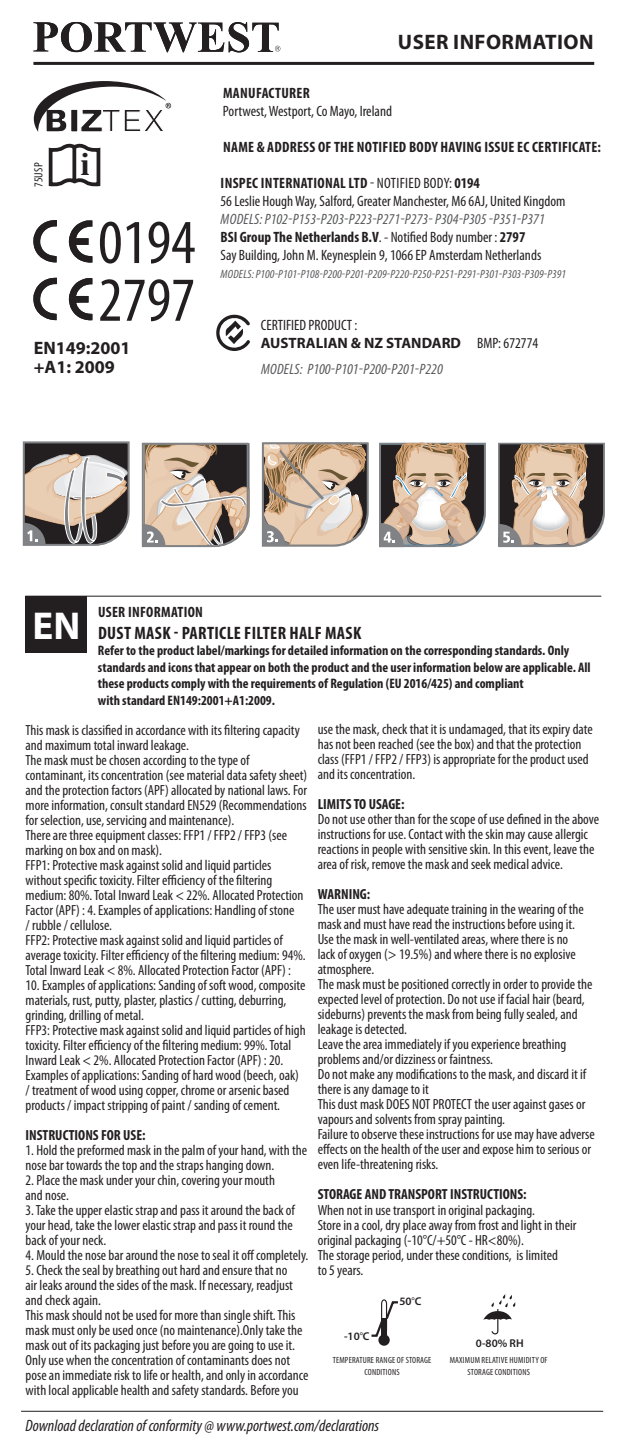
<style>
.page{position:relative;width:630px;height:1446px;background:#fff}
.page>*{position:absolute;margin:0;border:0;box-sizing:border-box;transform-origin:0 0}
.t1{font:condensed 63px/57.6px "Myriad Pro";color:#231f20}
.t2{font:700 39px "Myriad Pro";color:#fff}
.t3{font:700 32.4px "Times";color:#231f20}
.t4{font:700 21px "Myriad Pro";letter-spacing:.02em;color:#231f20}
.t5{font:700 condensed 18px "Myriad Pro";letter-spacing:.02em;color:#231f20}
.t6{font:700 18px/18.6px "Myriad Pro";color:#231f20}
.t7{font:italic condensed 16.5px "Myriad Pro";color:#231f20}
.t8{font:condensed 15px/18px "Myriad Pro";color:#231f20}
.t9{font:700 condensed 15px "Myriad Pro";letter-spacing:.02em;color:#231f20}
.t10{font:italic condensed 15px "Myriad Pro";letter-spacing:.005em;color:#57585a}
.t11{font:condensed 14.7px/15px "Myriad Pro";color:#231f20}
.t12{font:700 condensed 14.7px "Myriad Pro";color:#231f20}
.t13{font:700 condensed 13.8px/16.5px "Myriad Pro";color:#231f20}
.t14{font:italic condensed 12px "Myriad Pro";color:#57585a}
.t15{font:condensed 12px "Myriad Pro";letter-spacing:.015em;color:#231f20}
.t16{font:600 11.4px "Myriad Pro";color:#231f20}
.t17{font:condensed 9px/12px "Myriad Pro";letter-spacing:.02em;color:#231f20;text-align:center}
.s1{font-weight:700}
.s2{font-style:italic;color:#57585a}
.s3{font-weight:700;font-stretch:normal}
.s4{font-weight:400;font-stretch:condensed}
</style>
<div class="page">
<svg style="left:216px;top:314px;width:34px;height:37px"></svg>
<svg style="left:483px;top:1294px;width:32px;height:40px"></svg>
<div style="left:378px;top:1334px;width:11px;height:11px;background:#231f20;border-radius:50%"></div>
<svg style="left:371px;top:1299px;width:27px;height:39px"></svg>
<div style="left:26px;top:596px;width:61px;height:57px;background:#231f20"></div>
<hr style="left:25px;top:596px;width:576px;height:1px;background:#231f20">
<hr style="left:33px;top:62px;width:561px;height:3px;background:#231f20">
<svg style="left:33px;top:22px;width:247px;height:30px"></svg>
<svg style="left:48px;top:143px;width:53px;height:44px"></svg>
<svg style="left:33px;top:220px;width:59px;height:43px"></svg>
<svg style="left:34px;top:81px;width:137px;height:51px"></svg>
<svg style="left:261px;top:442px;width:108px;height:105px;background:#c4af9b"></svg>
<svg style="left:141px;top:442px;width:109px;height:106px;background:#b3a395"></svg>
<svg style="left:22px;top:441px;width:108px;height:105px;background:#9a918a"></svg>
<svg style="left:498px;top:442px;width:106px;height:105px;background:#a18e7e"></svg>
<div style="left:541px;top:501px;width:16px;height:19px;background:#fff;border-radius:3px"></div>
<svg style="left:379px;top:442px;width:107px;height:106px;background:#a79586"></svg>
<div style="left:422px;top:501px;width:16px;height:19px;background:#fff;border-radius:3px"></div>
<hr style="left:21px;top:1410px;width:582px;height:1px;background:#231f20">
<svg style="left:33px;top:278px;width:59px;height:42px"></svg>
<p class="t15" style="left:32px;top:187px;width:26px;rotate:-90deg">75USP</p>
<h3 class="t3" style="left:81px;top:133px;width:10px">i</h3>
<h1 class="t1" style="left:98px;top:215px;width:99px">0194<br>2797</h1>
<p class="t6" style="left:34px;top:339px;width:98px">EN149:2001 +A1: 2009</p>
<h3 class="t4" style="left:398px;top:30px;width:197px">USER INFORMATION</h3>
<p class="t9" style="left:223px;top:85px;width:88px">MANUFACTURER</p>
<p class="t8" style="left:223px;top:102px;width:170px">Portwest, Westport, Co Mayo, Ireland</p>
<p class="t9" style="left:223px;top:139px;width:379px">NAME &amp; ADDRESS OF THE NOTIFIED BODY HAVING ISSUE EC CERTIFICATE:</p>
<p class="t8" style="left:220px;top:174px;width:346px"><span class="s1">INSPEC INTERNATIONAL LTD</span> - NOTIFIED BODY: <span class="s1">0194<br></span>56 Leslie Hough Way, Salford, Greater Manchester, M6 6AJ, United Kingdom</p>
<p class="t8" style="left:220px;top:210px;width:325px"><span class="s2">MODELS: P102-P153-P203-P223-P271-P273- P304-P305 -P351-P371<br></span><span class="s1">BSI Group The Netherlands B.V</span>. - Notified Body number : <span class="s1">2797<br></span>Say Building, John M. Keynesplein 9, 1066 EP Amsterdam Netherlands</p>
<p class="t14" style="left:220px;top:268px;width:347px">MODELS: P100-P101-P108-P200-P201-P209-P220-P250-P251-P291-P301-P303-P309-P391</p>
<p class="t8" style="left:261px;top:316px;width:279px">CERTIFIED PRODUCT :<br><span class="s3">AUSTRALIAN &amp; NZ STANDARD</span> BMP: 672774</p>
<p class="t10" style="left:261px;top:361px;width:183px">MODELS: P100-P101-P200-P201-P220</p>
<h2 class="t2" style="left:33px;top:604px;width:49px">EN</h2>
<p class="t9" style="left:98px;top:604px;width:106px">USER INFORMATION</p>
<p class="t5" style="left:98px;top:623px;width:264px">DUST MASK - PARTICLE FILTER HALF MASK</p>
<p class="t13" style="left:98px;top:643px;width:494px">Refer to the product label/markings for detailed information on the corresponding standards. Only standards and icons that appear on both the product and the user information below are applicable. All these products comply with the requirements of Regulation (EU 2016/425) and compliant<br>with standard EN149:2001+A1:2009.</p>
<p class="t11" style="left:26px;top:722px;width:283px">This mask is classified in accordance with its filtering capacity and maximum total inward leakage.<br>The mask must be chosen according to the type of contaminant, its concentration (see material data safety sheet) and the protection factors (APF) allocated by national laws. For more information, consult standard EN529 (Recommendations for selection, use, servicing and maintenance).<br>There are three equipment classes: FFP1 / FFP2 / FFP3 (see marking on box and on mask).<br>FFP1: Protective mask against solid and liquid particles without specific toxicity. Filter efficiency of the filtering medium: 80%. Total Inward Leak &lt; 22%. Allocated Protection Factor (APF) : 4. Examples of applications: Handling of stone<br>/ rubble / cellulose.<br>FFP2: Protective mask against solid and liquid particles of average toxicity. Filter efficiency of the filtering medium: 94%.<br>Total Inward Leak &lt; 8%. Allocated Protection Factor (APF) :</p>
<p class="t11" style="left:26px;top:977px;width:281px">10. Examples of applications: Sanding of soft wood, composite materials, rust, putty, plaster, plastics / cutting, deburring, grinding, drilling of metal.<br>FFP3: Protective mask against solid and liquid particles of high toxicity. Filter efficiency of the filtering medium: 99%. Total Inward Leak &lt; 2%. Allocated Protection Factor (APF) : 20.<br>Examples of applications: Sanding of hard wood (beech, oak) / treatment of wood using copper, chrome or arsenic based products / impact stripping of paint / sanding of cement.</p>
<p class="t12" style="left:26px;top:1126px;width:121px">INSTRUCTIONS FOR USE:</p>
<p class="t11" style="left:26px;top:1142px;width:283px">1. Hold the preformed mask in the palm of your hand, with the nose bar towards the top and the straps hanging down.</p>
<p class="t11" style="left:26px;top:1172px;width:251px">2. Place the mask under your chin, covering your mouth and nose.</p>
<p class="t11" style="left:26px;top:1202px;width:271px">3. Take the upper elastic strap and pass it around the back of your head, take the lower elastic strap and pass it round the back of your neck.</p>
<p class="t11" style="left:26px;top:1247px;width:284px">4. Mould the nose bar around the nose to seal it off completely.</p>
<p class="t11" style="left:26px;top:1262px;width:284px">5. Check the seal by breathing out hard and ensure that no<br>air leaks around the sides of the mask. If necessary, readjust and check again.<br>This mask should not be used for more than single shift. This mask must only be used once (no maintenance).Only take the mask out of its packaging just before you are going to use it.<br>Only use when the concentration of contaminants does not pose an immediate risk to life or health, and only in accordance with local applicable health and safety standards. Before you</p>
<p class="t11" style="left:317px;top:722px;width:276px">use the mask, check that it is undamaged, that its expiry date has not been reached (see the box) and that the protection class (FFP1 / FFP2 / FFP3) is appropriate for the product used and its concentration.</p>
<p class="t12" style="left:317px;top:796px;width:88px">LIMITS TO USAGE:</p>
<p class="t11" style="left:317px;top:812px;width:283px">Do not use other than for the scope of use defined in the above instructions for use. Contact with the skin may cause allergic reactions in people with sensitive skin. In this event, leave the area of risk, remove the mask and seek medical advice.</p>
<p class="t12" style="left:317px;top:886px;width:54px">WARNING:</p>
<p class="t11" style="left:317px;top:902px;width:278px">The user must have adequate training in the wearing of the mask and must have read the instructions before using it.<br>Use the mask in well-ventilated areas, where there is no<br>lack of oxygen (&gt; 19.5%) and where there is no explosive atmosphere.<br>The mask must be positioned correctly in order to provide the expected level of protection. Do not use if facial hair (beard, sideburns) prevents the mask from being fully sealed, and leakage is detected.<br>Leave the area immediately if you experience breathing problems and/or dizziness or faintness.<br>Do not make any modifications to the mask, and discard it if there is any damage to it<br>This dust mask DOES NOT PROTECT the user against gases or vapours and solvents from spray painting.<br>Failure to observe these instructions for use may have adverse effects on the health of the user and expose him to serious or even life-threatening risks.</p>
<p class="t12" style="left:317px;top:1186px;width:210px">STORAGE AND TRANSPORT INSTRUCTIONS:</p>
<p class="t11" style="left:317px;top:1202px;width:260px">When not in use transport in original packaging.<br>Store in a cool, dry place away from frost and light in their original packaging (-10°C/+50°C - HR&lt;80%).<br>The storage period, under these conditions, is limited<br>to 5 years.</p>
<p class="t16" style="left:344px;top:1329px;width:27px">-10<span class="s4">°</span>C</p>
<p class="t16" style="left:399px;top:1294px;width:23px">50<span class="s4">°</span>C</p>
<p class="t16" style="left:475px;top:1336px;width:49px">0-80% RH</p>
<p class="t17" style="left:332px;top:1354px;width:100px">TEMPERATURE RANGE OF STORAGE<br>CONDITIONS</p>
<p class="t17" style="left:449px;top:1354px;width:99px">MAXIMUM RELATIVE HUMIDITY OF<br>STORAGE CONDITIONS</p>
<p class="t7" style="left:26px;top:1417px;width:355px">Download declaration of conformity @ www.portwest.com/declarations</p>
</div>
